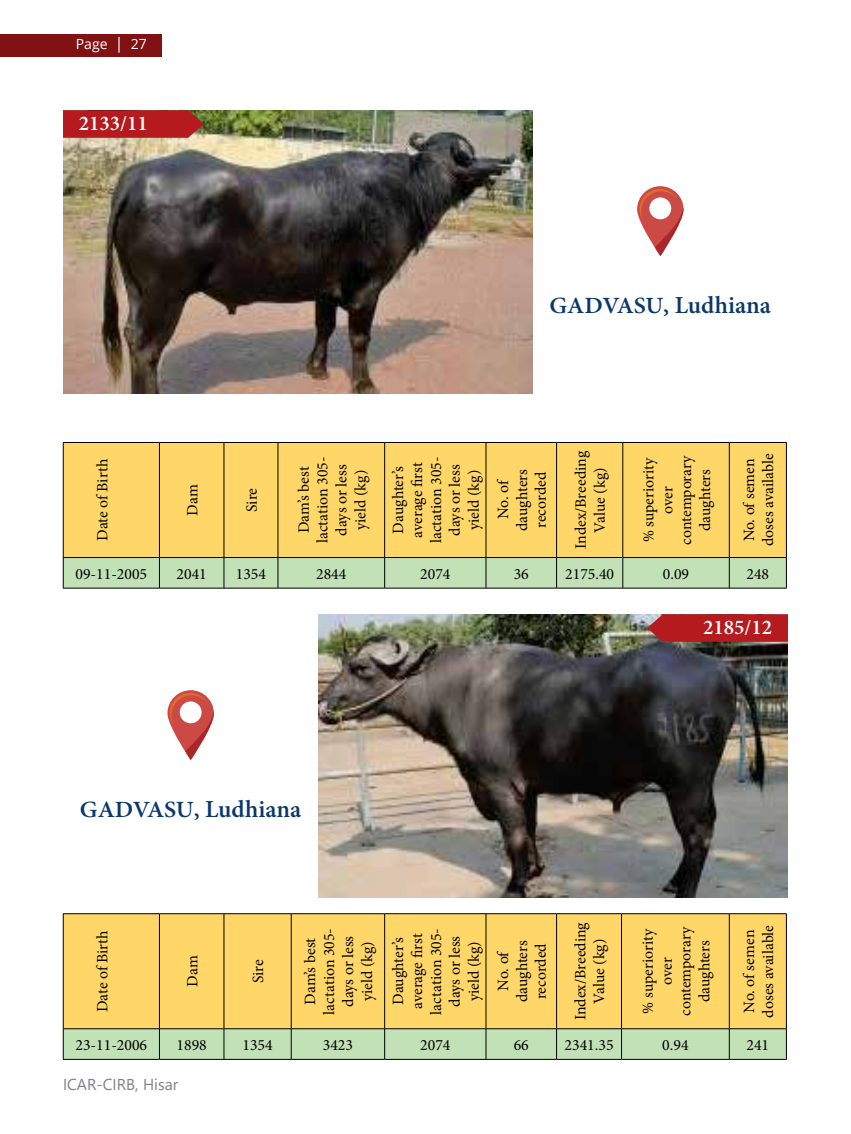
<style>
.page{position:relative;width:851px;height:1134px;background:#fff}
.page>*{position:absolute;margin:0;border:0;box-sizing:border-box;transform-origin:0 0}
.t1{font:600 24.5px "Minion Pro";color:#0b386a}
.t2{font:600 21px "Minion Pro";color:#fff}
.t3{font:15.75px/18.9px "Minion Pro";color:#000;text-align:center}
.t4{font:15.75px "Segoe UI";color:#808285}
.t5{font:14px "Open Sans";color:#fff}
.s1{font-size:15.75px}
.s2{font-size:23.28px}
</style>
<div class="page">
<div style="left:0;top:34px;width:161px;height:23px;background:#801214"></div>
<svg style="left:167px;top:690px;width:47px;height:70px"></svg>
<svg style="left:170px;top:693px;width:44px;height:67px"></svg>
<svg style="left:637px;top:186px;width:46px;height:70px"></svg>
<svg style="left:639px;top:189px;width:44px;height:67px"></svg>
<img style="left:318px;top:614px;width:470px;height:284px">
<img style="left:63px;top:110px;width:469px;height:284px">
<svg style="left:63px;top:110px;width:141px;height:28px"></svg>
<svg style="left:647px;top:614px;width:141px;height:28px"></svg>
<div style="left:64px;top:443px;width:722px;height:114px;background:#ffd668"></div>
<div style="left:64px;top:558px;width:722px;height:30px;background:#c2e1b7"></div>
<hr style="left:63px;top:442px;width:96px;height:1px;background:#000">
<hr style="left:63px;top:443px;width:1px;height:114px;background:#000">
<hr style="left:159px;top:442px;width:65px;height:1px;background:#000">
<hr style="left:159px;top:443px;width:1px;height:114px;background:#000">
<hr style="left:224px;top:442px;width:54px;height:1px;background:#000">
<hr style="left:224px;top:443px;width:1px;height:114px;background:#000">
<hr style="left:278px;top:442px;width:106px;height:1px;background:#000">
<hr style="left:278px;top:443px;width:1px;height:114px;background:#000">
<hr style="left:384px;top:442px;width:102px;height:1px;background:#000">
<hr style="left:384px;top:443px;width:1px;height:114px;background:#000">
<hr style="left:486px;top:442px;width:70px;height:1px;background:#000">
<hr style="left:485px;top:443px;width:1px;height:114px;background:#000">
<hr style="left:556px;top:442px;width:66px;height:1px;background:#000">
<hr style="left:556px;top:443px;width:1px;height:114px;background:#000">
<hr style="left:622px;top:442px;width:107px;height:1px;background:#000">
<hr style="left:622px;top:443px;width:1px;height:114px;background:#000">
<hr style="left:729px;top:442px;width:57px;height:1px;background:#000">
<hr style="left:729px;top:443px;width:1px;height:114px;background:#000">
<hr style="left:786px;top:443px;width:1px;height:114px;background:#000">
<hr style="left:63px;top:557px;width:96px;height:1px;background:#000">
<hr style="left:63px;top:558px;width:1px;height:30px;background:#000">
<hr style="left:159px;top:557px;width:65px;height:1px;background:#000">
<hr style="left:159px;top:558px;width:1px;height:30px;background:#000">
<hr style="left:224px;top:557px;width:54px;height:1px;background:#000">
<hr style="left:224px;top:558px;width:1px;height:30px;background:#000">
<hr style="left:278px;top:557px;width:106px;height:1px;background:#000">
<hr style="left:278px;top:558px;width:1px;height:30px;background:#000">
<hr style="left:384px;top:557px;width:102px;height:1px;background:#000">
<hr style="left:384px;top:558px;width:1px;height:30px;background:#000">
<hr style="left:486px;top:557px;width:70px;height:1px;background:#000">
<hr style="left:485px;top:558px;width:1px;height:30px;background:#000">
<hr style="left:556px;top:557px;width:66px;height:1px;background:#000">
<hr style="left:556px;top:558px;width:1px;height:30px;background:#000">
<hr style="left:622px;top:557px;width:107px;height:1px;background:#000">
<hr style="left:622px;top:558px;width:1px;height:30px;background:#000">
<hr style="left:729px;top:557px;width:57px;height:1px;background:#000">
<hr style="left:729px;top:558px;width:1px;height:30px;background:#000">
<hr style="left:786px;top:558px;width:1px;height:30px;background:#000">
<hr style="left:63px;top:588px;width:96px;height:1px;background:#000">
<hr style="left:159px;top:588px;width:65px;height:1px;background:#000">
<hr style="left:224px;top:588px;width:54px;height:1px;background:#000">
<hr style="left:278px;top:588px;width:106px;height:1px;background:#000">
<hr style="left:384px;top:588px;width:102px;height:1px;background:#000">
<hr style="left:486px;top:588px;width:70px;height:1px;background:#000">
<hr style="left:556px;top:588px;width:66px;height:1px;background:#000">
<hr style="left:622px;top:588px;width:107px;height:1px;background:#000">
<hr style="left:729px;top:588px;width:57px;height:1px;background:#000">
<div style="left:64px;top:914px;width:722px;height:114px;background:#ffd668"></div>
<svg style="left:64px;top:1029px;width:722px;height:30px"></svg>
<hr style="left:63px;top:913px;width:96px;height:1px;background:#000">
<hr style="left:63px;top:914px;width:1px;height:115px;background:#000">
<hr style="left:159px;top:913px;width:65px;height:1px;background:#000">
<hr style="left:159px;top:914px;width:1px;height:115px;background:#000">
<hr style="left:224px;top:913px;width:67px;height:1px;background:#000">
<hr style="left:224px;top:914px;width:1px;height:115px;background:#000">
<hr style="left:291px;top:913px;width:93px;height:1px;background:#000">
<hr style="left:291px;top:914px;width:1px;height:115px;background:#000">
<hr style="left:384px;top:913px;width:102px;height:1px;background:#000">
<hr style="left:384px;top:914px;width:1px;height:115px;background:#000">
<hr style="left:486px;top:913px;width:70px;height:1px;background:#000">
<hr style="left:485px;top:914px;width:1px;height:115px;background:#000">
<hr style="left:556px;top:913px;width:65px;height:1px;background:#000">
<hr style="left:556px;top:914px;width:1px;height:115px;background:#000">
<hr style="left:621px;top:913px;width:108px;height:1px;background:#000">
<hr style="left:621px;top:914px;width:1px;height:115px;background:#000">
<hr style="left:729px;top:913px;width:57px;height:1px;background:#000">
<hr style="left:729px;top:914px;width:1px;height:115px;background:#000">
<hr style="left:786px;top:914px;width:1px;height:115px;background:#000">
<hr style="left:63px;top:1028px;width:96px;height:1px;background:#000">
<hr style="left:63px;top:1029px;width:1px;height:30px;background:#000">
<hr style="left:159px;top:1028px;width:65px;height:1px;background:#000">
<hr style="left:159px;top:1029px;width:1px;height:30px;background:#000">
<hr style="left:224px;top:1028px;width:67px;height:1px;background:#000">
<hr style="left:224px;top:1029px;width:1px;height:30px;background:#000">
<hr style="left:291px;top:1028px;width:93px;height:1px;background:#000">
<hr style="left:291px;top:1029px;width:1px;height:30px;background:#000">
<hr style="left:384px;top:1028px;width:102px;height:1px;background:#000">
<hr style="left:384px;top:1029px;width:1px;height:30px;background:#000">
<hr style="left:486px;top:1028px;width:70px;height:1px;background:#000">
<hr style="left:485px;top:1029px;width:1px;height:30px;background:#000">
<hr style="left:556px;top:1028px;width:65px;height:1px;background:#000">
<hr style="left:556px;top:1029px;width:1px;height:30px;background:#000">
<hr style="left:621px;top:1028px;width:108px;height:1px;background:#000">
<hr style="left:621px;top:1029px;width:1px;height:30px;background:#000">
<hr style="left:729px;top:1028px;width:57px;height:1px;background:#000">
<hr style="left:729px;top:1029px;width:1px;height:30px;background:#000">
<hr style="left:786px;top:1029px;width:1px;height:30px;background:#000">
<hr style="left:63px;top:1059px;width:96px;height:1px;background:#000">
<hr style="left:159px;top:1059px;width:65px;height:1px;background:#000">
<hr style="left:224px;top:1059px;width:67px;height:1px;background:#000">
<hr style="left:291px;top:1059px;width:93px;height:1px;background:#000">
<hr style="left:384px;top:1059px;width:102px;height:1px;background:#000">
<hr style="left:486px;top:1059px;width:70px;height:1px;background:#000">
<hr style="left:556px;top:1059px;width:65px;height:1px;background:#000">
<hr style="left:621px;top:1059px;width:108px;height:1px;background:#000">
<hr style="left:729px;top:1059px;width:57px;height:1px;background:#000">
<p class="t5" style="left:76px;top:35px;width:72px">Page <span class="s1">|</span> 27</p>
<h2 class="t2" style="left:79px;top:109px;width:71px">2133/11</h2>
<p class="t3" style="left:93px;top:541px;width:84px;rotate:-90deg">Date of Birth</p>
<h1 class="t1" style="left:549px;top:288px;width:223px"><span class="s2">GADVASU</span>, Ludhiana</h1>
<p class="t3" style="left:183px;top:516px;width:33px;rotate:-90deg">Dam</p>
<p class="t3" style="left:242px;top:512px;width:25px;rotate:-90deg">Sire</p>
<p class="t3" style="left:294px;top:543px;width:88px;rotate:-90deg">Dam’s best lactation 305- days or less yield (kg)</p>
<p class="t3" style="left:389px;top:543px;width:88px;rotate:-90deg">Daughter’s average first lactation 305- days or less yield (kg)</p>
<p class="t3" style="left:493px;top:531px;width:63px;rotate:-90deg">No. of daughters recorded</p>
<p class="t3" style="left:571px;top:549px;width:100px;rotate:-90deg">Index/Breeding<br>Value (kg)</p>
<p class="t3" style="left:639px;top:545px;width:91px;rotate:-90deg">% superiority over contemporary daughters</p>
<p class="t3" style="left:739px;top:546px;width:94px;rotate:-90deg">No. of semen doses available</p>
<p class="t3" style="left:75px;top:564px;width:73px">09-11-2005</p>
<p class="t3" style="left:176px;top:564px;width:32px">2041</p>
<p class="t3" style="left:236px;top:564px;width:32px">1354</p>
<p class="t3" style="left:316px;top:564px;width:32px">2844</p>
<p class="t3" style="left:420px;top:564px;width:32px">2074</p>
<p class="t3" style="left:513px;top:564px;width:17px">36</p>
<p class="t3" style="left:565px;top:564px;width:50px">2175.40</p>
<p class="t3" style="left:663px;top:564px;width:28px">0.09</p>
<p class="t3" style="left:746px;top:564px;width:24px">248</p>
<h2 class="t2" style="left:703px;top:613px;width:71px">2185/12</h2>
<h1 class="t1" style="left:80px;top:792px;width:223px"><span class="s2">GADVASU</span>, Ludhiana</h1>
<p class="t3" style="left:93px;top:1012px;width:84px;rotate:-90deg">Date of Birth</p>
<p class="t3" style="left:183px;top:987px;width:33px;rotate:-90deg">Dam</p>
<p class="t3" style="left:249px;top:983px;width:25px;rotate:-90deg">Sire</p>
<p class="t3" style="left:301px;top:1015px;width:88px;rotate:-90deg">Dam’s best lactation 305- days or less yield (kg)</p>
<p class="t3" style="left:389px;top:1015px;width:88px;rotate:-90deg">Daughter’s average first lactation 305- days or less yield (kg)</p>
<p class="t3" style="left:493px;top:1002px;width:63px;rotate:-90deg">No. of daughters recorded</p>
<p class="t3" style="left:571px;top:1020px;width:100px;rotate:-90deg">Index/Breeding<br>Value (kg)</p>
<p class="t3" style="left:638px;top:1016px;width:91px;rotate:-90deg">% superiority over contemporary daughters</p>
<p class="t3" style="left:739px;top:1018px;width:94px;rotate:-90deg">No. of semen doses available</p>
<p class="t3" style="left:75px;top:1035px;width:73px">23-11-2006</p>
<p class="t3" style="left:176px;top:1035px;width:32px">1898</p>
<p class="t3" style="left:242px;top:1035px;width:32px">1354</p>
<p class="t3" style="left:323px;top:1035px;width:32px">3423</p>
<p class="t3" style="left:420px;top:1035px;width:32px">2074</p>
<p class="t3" style="left:513px;top:1035px;width:17px">66</p>
<p class="t3" style="left:564px;top:1035px;width:50px">2341.35</p>
<p class="t3" style="left:662px;top:1035px;width:28px">0.94</p>
<p class="t3" style="left:746px;top:1035px;width:24px">241</p>
<p class="t4" style="left:63px;top:1069px;width:117px">ICAR-CIRB, Hisar</p>
</div>
